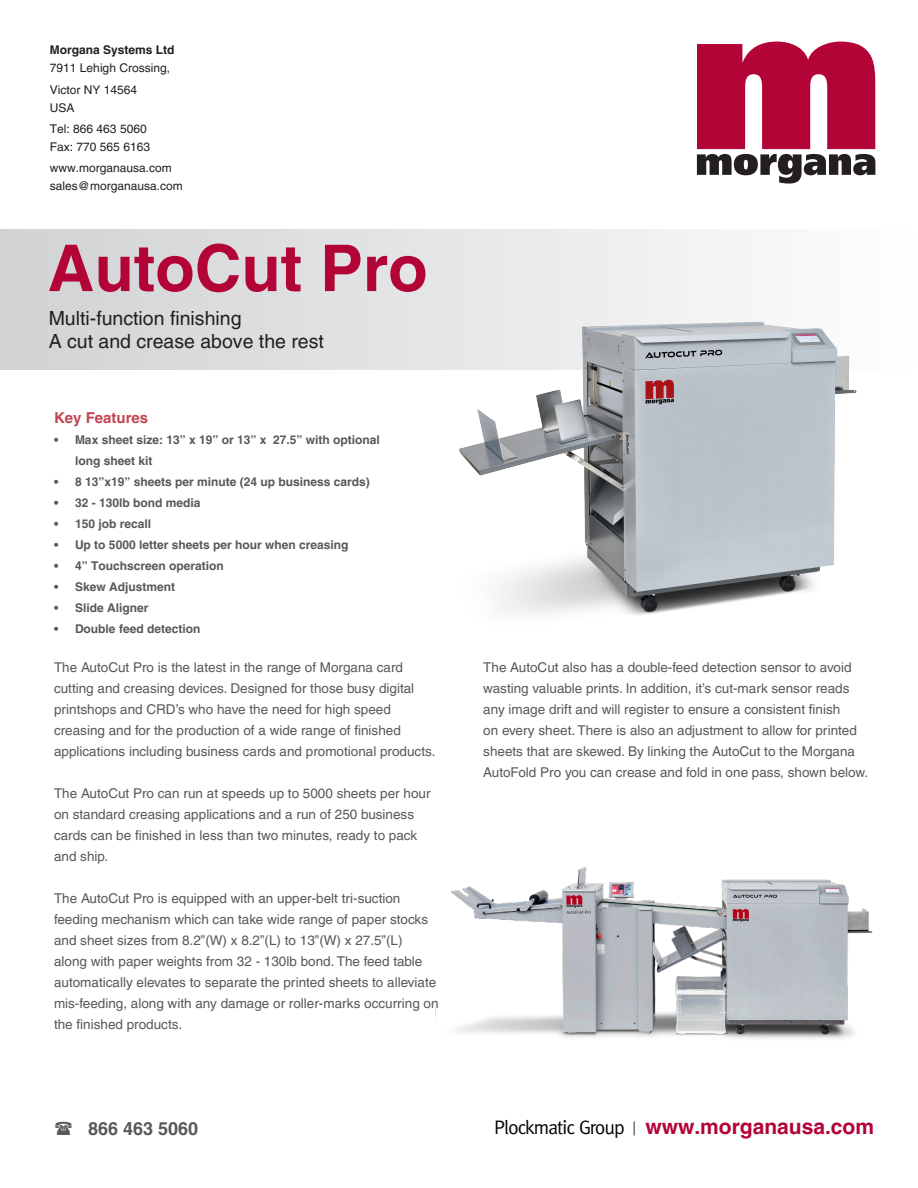
<style>
.page{position:relative;width:918px;height:1188px;background:#fff}
.page>*{position:absolute;margin:0;border:0;box-sizing:border-box;transform-origin:0 0}
.t1{font:700 64.5px "Helvetica LT Pro";color:#b30437}
.Headings{font:700 21px "Helvetica LT Pro";color:#b30437}
.t2{font:19.5px "Helvetica LT Pro";color:#231f20}
.t3{font:19.5px "Meta";letter-spacing:-.05em;color:#040503}
.Paragraph_Style_1{font:700 18px "Helvetica LT Pro";color:#57585a}
.Headings-2{font:700 15px "Helvetica LT Pro";color:#c04651}
.t4{font:13.95px "Minion Pro";color:#231f20}
.main_text{font:13.5px/21px "Helvetica LT Pro";color:#57585a}
.Headings-3{font:700 12px/21px "Helvetica LT Pro";color:#57585a}
.t5{font:12px/18px "Helvetica LT Pro";color:#231f20}
.s1{font-weight:700}
</style>
<div class="page">
<div style="left:0;top:229px;width:918px;height:140px;background:linear-gradient(to right,#d0d1d4,#fefefe)"></div>
<svg style="left:697px;top:42px;width:178px;height:142px"></svg>
<img style="left:435px;top:867px;width:438px;height:172px">
<img style="left:298px;top:243px;width:620px;height:372px">
<p class="t5" style="left:50px;top:41px;width:126px"><span class="s1">Morgana Systems Ltd<br></span>7911 Lehigh Crossing,</p>
<p class="t5" style="left:50px;top:80px;width:89px">Victor NY 14564<br>USA</p>
<p class="t5" style="left:50px;top:120px;width:102px">Tel: 866 463 5060<br>Fax: 770 565 6163</p>
<p class="t5" style="left:50px;top:159px;width:134px">www.morganausa.com sales@morganausa.com</p>
<p class="t1" style="left:48px;top:229px;width:381px">AutoCut Pro</p>
<p class="t2" style="left:49px;top:307px;width:194px">Multi-function finishing</p>
<p class="t2" style="left:49px;top:330px;width:277px">A cut and crease above the rest</p>
<p class="Headings-2" style="left:54px;top:409px;width:96px">Key Features</p>
<p class="Headings-3" style="left:75px;top:430px;width:306px;text-indent:-21px">• Max sheet size: 13” x 19” or 13” x 27.5” with optional long sheet kit</p>
<p class="Headings-3" style="left:54px;top:472px;width:317px">• 8 13”x19” sheets per minute (24 up business cards)</p>
<p class="Headings-3" style="left:54px;top:493px;width:148px">• 32 - 130lb bond media</p>
<p class="Headings-3" style="left:54px;top:514px;width:99px">• 150 job recall</p>
<p class="Headings-3" style="left:54px;top:535px;width:296px">• Up to 5000 letter sheets per hour when creasing</p>
<p class="Headings-3" style="left:54px;top:556px;width:171px">• 4” Touchscreen operation</p>
<p class="Headings-3" style="left:54px;top:577px;width:123px">• Skew Adjustment</p>
<p class="Headings-3" style="left:54px;top:598px;width:96px">• Slide Aligner</p>
<p class="Headings-3" style="left:54px;top:619px;width:148px">• Double feed detection</p>
<p class="main_text" style="left:54px;top:656px;width:383px">The AutoCut Pro is the latest in the range of Morgana card cutting and creasing devices. Designed for those busy digital printshops and CRD’s who have the need for high speed creasing and for the production of a wide range of finished applications including business cards and promotional products.</p>
<p class="main_text" style="left:54px;top:782px;width:378px">The AutoCut Pro can run at speeds up to 5000 sheets per hour on standard creasing applications and a run of 250 business cards can be finished in less than two minutes, ready to pack and ship.</p>
<p class="main_text" style="left:54px;top:887px;width:386px">The AutoCut Pro is equipped with an upper-belt tri-suction feeding mechanism which can take wide range of paper stocks and sheet sizes from 8.2”(W) x 8.2”(L) to 13”(W) x 27.5”(L) along with paper weights from 32 - 130lb bond. The feed table automatically elevates to separate the printed sheets to alleviate mis-feeding, along with any damage or roller-marks occurring on the finished products.</p>
<p class="main_text" style="left:483px;top:656px;width:387px">The AutoCut also has a double-feed detection sensor to avoid wasting valuable prints. In addition, it’s cut-mark sensor reads any image drift and will register to ensure a consistent finish<br>on every sheet. There is also an adjustment to allow for printed sheets that are skewed. By linking the AutoCut to the Morgana AutoFold Pro you can crease and fold in one pass, shown below.</p>
<p class="Paragraph_Style_1" style="left:88px;top:1118px;width:112px">866 463 5060</p>
<p class="t3" style="left:494px;top:1116px;width:132px">Plockmatic Group</p>
<p class="t4" style="left:633px;top:1118px;width:5px">|</p>
<p class="Headings" style="left:645px;top:1113px;width:230px">www.morganausa.com</p>
</div>
